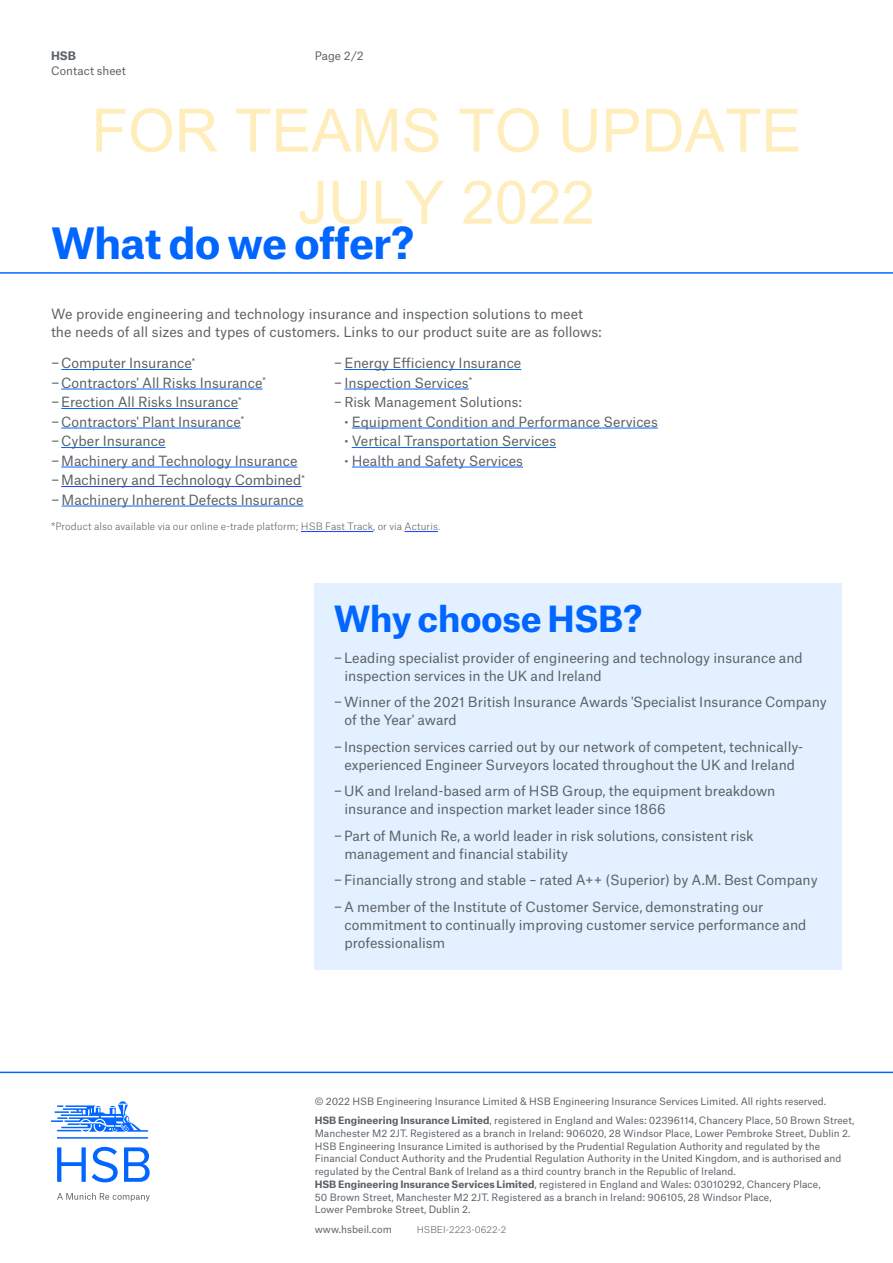
<style>
.page{position:relative;width:893px;height:1263px;background:#fff}
.page>*{position:absolute;margin:0;border:0;box-sizing:border-box;transform-origin:0 0}
.t1{font:60px/72px "Arial";color:rgb(255 191 0/.27);text-align:center}
.t2{font:700 41.25px "Munich Re";letter-spacing:-.015em;color:#06f}
.t3{font:700 34.5px "Munich Re";letter-spacing:-.01em;color:#06f}
.t4{font:13.5px/19.5px "Munich Re";color:#5b6166}
.t5{font:13.2px "Munich Re";color:#5b6166}
.t6{font:11.25px "Munich Re";letter-spacing:.005em;color:#5b6166}
.t7{font:700 11.25px "Munich Re";color:#5b6166}
.t8{font:9.75px/12.8px "Munich Re";letter-spacing:.005em;color:#5b6166}
.t9{font:300 9.75px "Munich Re";letter-spacing:.01em;color:#5b6166}
.t10{font:300 9px "Munich Re";letter-spacing:.01em;color:#5b6166}
.s1{font-weight:700}
</style>
<div class="page">
<hr style="left:61px;top:369px;width:131px;height:1px;background:#06f">
<hr style="left:61px;top:389px;width:202px;height:1px;background:#06f">
<hr style="left:61px;top:408px;width:177px;height:1px;background:#06f">
<hr style="left:61px;top:428px;width:180px;height:1px;background:#06f">
<hr style="left:61px;top:447px;width:105px;height:1px;background:#06f">
<hr style="left:61px;top:467px;width:236px;height:1px;background:#06f">
<hr style="left:61px;top:486px;width:240px;height:1px;background:#1a3cff">
<hr style="left:62px;top:506px;width:241px;height:1px;background:#06f">
<hr style="left:301px;top:531px;width:72px;height:1px;background:#1a3cff">
<hr style="left:405px;top:531px;width:33px;height:1px;background:#1a3cff">
<hr style="left:344px;top:369px;width:177px;height:1px;background:#06f">
<hr style="left:344px;top:389px;width:125px;height:1px;background:#06f">
<hr style="left:352px;top:428px;width:306px;height:1px;background:#06f">
<hr style="left:352px;top:447px;width:204px;height:1px;background:#06f">
<hr style="left:352px;top:467px;width:171px;height:1px;background:#06f">
<div style="left:315px;top:583px;width:527px;height:386px;background:#e2f0ff"></div>
<hr style="left:0;top:1071px;width:893px;height:2px;background:#06f">
<svg style="left:57px;top:1193px;width:93px;height:8px"></svg>
<svg style="left:51px;top:1101px;width:99px;height:81px"></svg>
<hr style="left:0;top:272px;width:893px;height:2px;background:#06f">
<p class="t7" style="left:51px;top:47px;width:27px">HSB</p>
<p class="t6" style="left:315px;top:47px;width:51px">Page 2/2</p>
<p class="t6" style="left:51px;top:62px;width:76px">Contact sheet</p>
<h1 class="t1" style="left:91px;top:94px;width:712px">FOR TEAMS TO UPDATE<br>JULY 2022</h1>
<h2 class="t2" style="left:51px;top:209px;width:365px">What do we offer?</h2>
<p class="t4" style="left:51px;top:304px;width:552px;line-height:18px">We provide engineering and technology insurance and inspection solutions to meet the needs of all sizes and types of customers. Links to our product suite are as follows:</p>
<p class="t4" style="left:334px;top:352px;width:189px">− Energy Efficiency Insurance − Inspection Services<sup>*</sup></p>
<p class="t5" style="left:334px;top:391px;width:190px">− Risk Management Solutions:</p>
<p class="t4" style="left:345px;top:410px;width:315px"><span class="s1">·</span> Equipment Condition and Performance Services <span class="s1">·</span> Vertical Transportation Services<br><span class="s1">·</span> Health and Safety Services</p>
<p class="t4" style="left:51px;top:352px;width:255px">−Computer Insurance<sup>*<br></sup>−Contractors' All Risks Insurance<sup>* </sup>−Erection All Risks Insurance<sup>* </sup>−Contractors' Plant Insurance<sup>*<br></sup>−Cyber Insurance<br>−Machinery and Technology Insurance −Machinery and Technology Combined<sup>* </sup>− Machinery Inherent Defects Insurance</p>
<p class="t9" style="left:51px;top:519px;width:391px">*Product also available via our online e-trade platform; HSB Fast Track, or via Acturis.</p>
<h3 class="t3" style="left:334px;top:590px;width:310px">Why choose HSB?</h3>
<p class="t4" style="left:344px;top:647px;width:460px;line-height:18px;text-indent:-11px">−Leading specialist provider of engineering and technology insurance and inspection services in the UK and Ireland</p>
<p class="t4" style="left:344px;top:691px;width:484px;line-height:18px;text-indent:-11px">−Winner of the 2021 British Insurance Awards 'Specialist Insurance Company of the Year' award</p>
<p class="t4" style="left:334px;top:736px;width:471px;line-height:18px;text-align:center">−Inspection services carried out by our network of competent, technically&shy;experienced Engineer Surveyors located throughout the UK and Ireland</p>
<p class="t4" style="left:344px;top:780px;width:433px;line-height:18px;text-indent:-11px">−UK and Ireland-based arm of HSB Group, the equipment breakdown insurance and inspection market leader since 1866</p>
<p class="t4" style="left:344px;top:825px;width:411px;line-height:18px;text-indent:-11px">−Part of Munich Re, a world leader in risk solutions, consistent risk management and financial stability</p>
<p class="t4" style="left:334px;top:865px;width:485px;line-height:26.5px">−Financially strong and stable – rated A++ (Superior) by A.M. Best Company −A member of the Institute of Customer Service, demonstrating our</p>
<p class="t4" style="left:344px;top:914px;width:464px;line-height:18px">commitment to continually improving customer service performance and professionalism</p>
<p class="t8" style="left:315px;top:1091px;width:541px;line-height:19.2px">© 2022 HSB Engineering Insurance Limited &amp; HSB Engineering Insurance Services Limited. All rights reserved.<br><span class="s1">HSB Engineering Insurance Limited</span>, registered in England and Wales: 02396114, Chancery Place, 50 Brown Street,</p>
<p class="t8" style="left:315px;top:1126px;width:537px">Manchester M2 2JT. Registered as a branch in Ireland: 906020, 28 Windsor Place, Lower Pembroke Street, Dublin 2.<br>HSB Engineering Insurance Limited is authorised by the Prudential Regulation Authority and regulated by the Financial Conduct Authority and the Prudential Regulation Authority in the United Kingdom, and is authorised and regulated by the Central Bank of Ireland as a third country branch in the Republic of Ireland.<br><span class="s1">HSB Engineering Insurance Services Limited</span>, registered in England and Wales: 03010292, Chancery Place,<br>50 Brown Street, Manchester M2 2JT. Registered as a branch in Ireland: 906105, 28 Windsor Place,<br>Lower Pembroke Street, Dublin 2.</p>
<p class="t8" style="left:315px;top:1221px;width:79px">www.hsbeil.com</p>
<p class="t10" style="left:417px;top:1222px;width:91px">HSBEI-2223-0622-2</p>
</div>
